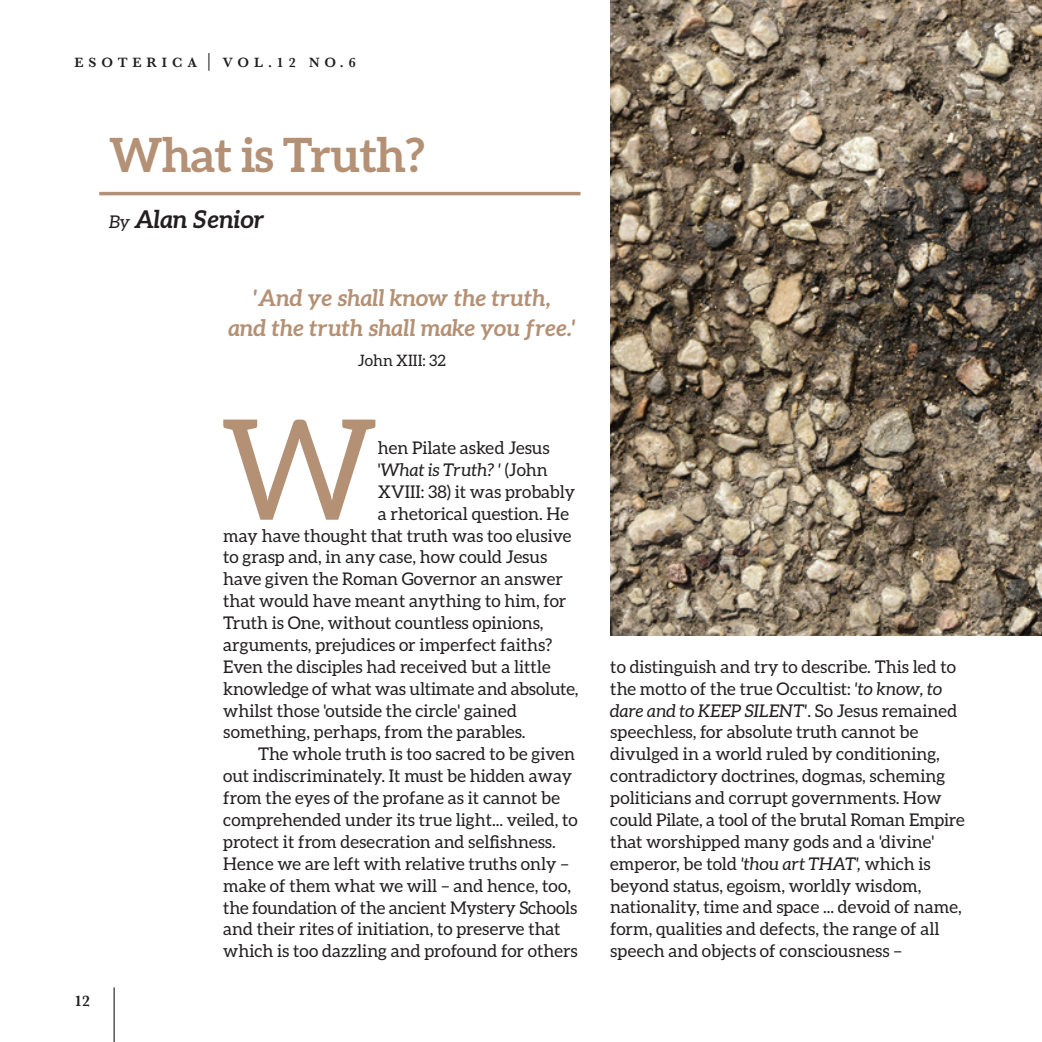
<style>
.page{position:relative;width:1042px;height:1042px;background:#fff}
.page>*{position:absolute;margin:0;border:0;box-sizing:border-box;transform-origin:0 0}
.t1{font:139.65px "Aleo";color:#b49175}
.t2{font:700 47.25px "Aleo";letter-spacing:-.02em;color:#b49175}
.t3{font:italic 700 24.5px "Aleo";color:#231f20}
.t4{font:italic 700 22.75px/29.8px "Aleo";color:#b49175;text-align:center}
.t5{font:17.5px/21.9px "Aleo";color:#231f20}
.t6{font:italic 17.5px "Aleo";color:#231f20}
.t7{font:15.75px "Aleo";color:#231f20}
.t8{font:600 15.75px "Baskerville";color:#231f20}
.t9{font:600 14px "Baskerville";letter-spacing:.35em;color:#231f20}
.s1{font-weight:400;font-size:19.25px}
.s2{font-weight:400;font-size:17.5px}
.s3{font-style:normal}
.s4{font-style:italic}
</style>
<div class="page">
<img style="left:610px;top:0;width:432px;height:635px">
<hr style="left:114px;top:987px;width:1px;height:55px;background:#000">
<hr style="left:99px;top:192px;width:481px;height:3px;background:#b49175">
<p class="t9" style="left:74px;top:53px;width:283px">ESOTERICA <span class="s1">|</span> VOL. 12 NO. 6</p>
<h2 class="t2" style="left:109px;top:128px;width:317px">What is Truth?</h2>
<h3 class="t3" style="left:109px;top:205px;width:157px"><span class="s2">By</span> Alan Senior</h3>
<h3 class="t4" style="left:228px;top:283px;width:349px">'And ye shall know the truth,<br>and the truth shall make you free.'</h3>
<p class="t7" style="left:358px;top:351px;width:89px">John XIII: 32</p>
<p class="t8" style="left:74px;top:990px;width:17px">12</p>
<h1 class="t1" style="left:221px;top:391px;width:159px">W</h1>
<p class="t5" style="left:378px;top:437px;width:173px">hen Pilate asked Jesus</p>
<p class="t6" style="left:378px;top:460px;width:171px"><span class="s3">'</span>What is Truth? ' <span class="s3">(John</span></p>
<p class="t5" style="left:378px;top:480px;width:199px">XVIII: 38) it was probably</p>
<p class="t5" style="left:378px;top:502px;width:193px">a rhetorical question. He</p>
<p class="t5" style="left:223px;top:524px;width:349px">may have thought that truth was too elusive</p>
<p class="t5" style="left:223px;top:546px;width:325px">to grasp and, in any case, how could Jesus</p>
<p class="t5" style="left:223px;top:568px;width:341px">have given the Roman Governor an answer</p>
<p class="t5" style="left:223px;top:590px;width:345px">that would have meant anything to him, for</p>
<p class="t5" style="left:223px;top:612px;width:322px">Truth is One, without countless opinions,</p>
<p class="t5" style="left:223px;top:633px;width:331px">arguments, prejudices or imperfect faiths?</p>
<p class="t5" style="left:223px;top:655px;width:329px">Even the disciples had received but a little</p>
<p class="t5" style="left:223px;top:677px;width:357px">knowledge of what was ultimate and absolute,</p>
<p class="t5" style="left:223px;top:699px;width:295px">whilst those 'outside the circle' gained</p>
<p class="t5" style="left:223px;top:721px;width:304px">something, perhaps, from the parables.</p>
<p class="t5" style="left:258px;top:743px;width:319px">The whole truth is too sacred to be given</p>
<p class="t5" style="left:223px;top:765px;width:350px">out indiscriminately. It must be hidden away</p>
<p class="t5" style="left:223px;top:787px;width:338px">from the eyes of the profane as it cannot be</p>
<p class="t5" style="left:223px;top:808px;width:356px">comprehended under its true light... veiled, to</p>
<p class="t5" style="left:223px;top:830px;width:334px">protect it from desecration and selfishness.</p>
<p class="t5" style="left:223px;top:852px;width:347px">Hence we are left with relative truths only –</p>
<p class="t5" style="left:223px;top:874px;width:349px">make of them what we will – and hence, too,</p>
<p class="t5" style="left:223px;top:896px;width:355px">the foundation of the ancient Mystery Schools</p>
<p class="t5" style="left:223px;top:918px;width:339px">and their rites of initiation, to preserve that</p>
<p class="t5" style="left:223px;top:940px;width:356px">which is too dazzling and profound for others</p>
<p class="t5" style="left:610px;top:655px;width:356px">to distinguish and try to describe. This led to the motto of the true Occultist: <span class="s4">'to know, to dare and to KEEP SILENT'</span>. So Jesus remained speechless, for absolute truth cannot be divulged in a world ruled by conditioning, contradictory doctrines, dogmas, scheming politicians and corrupt governments. How could Pilate, a tool of the brutal Roman Empire that worshipped many gods and a 'divine' emperor, be told <span class="s4">'thou art THAT',</span> which is beyond status, egoism, worldly wisdom, nationality, time and space ... devoid of name, form, qualities and defects, the range of all speech and objects of consciousness –</p>
</div>
